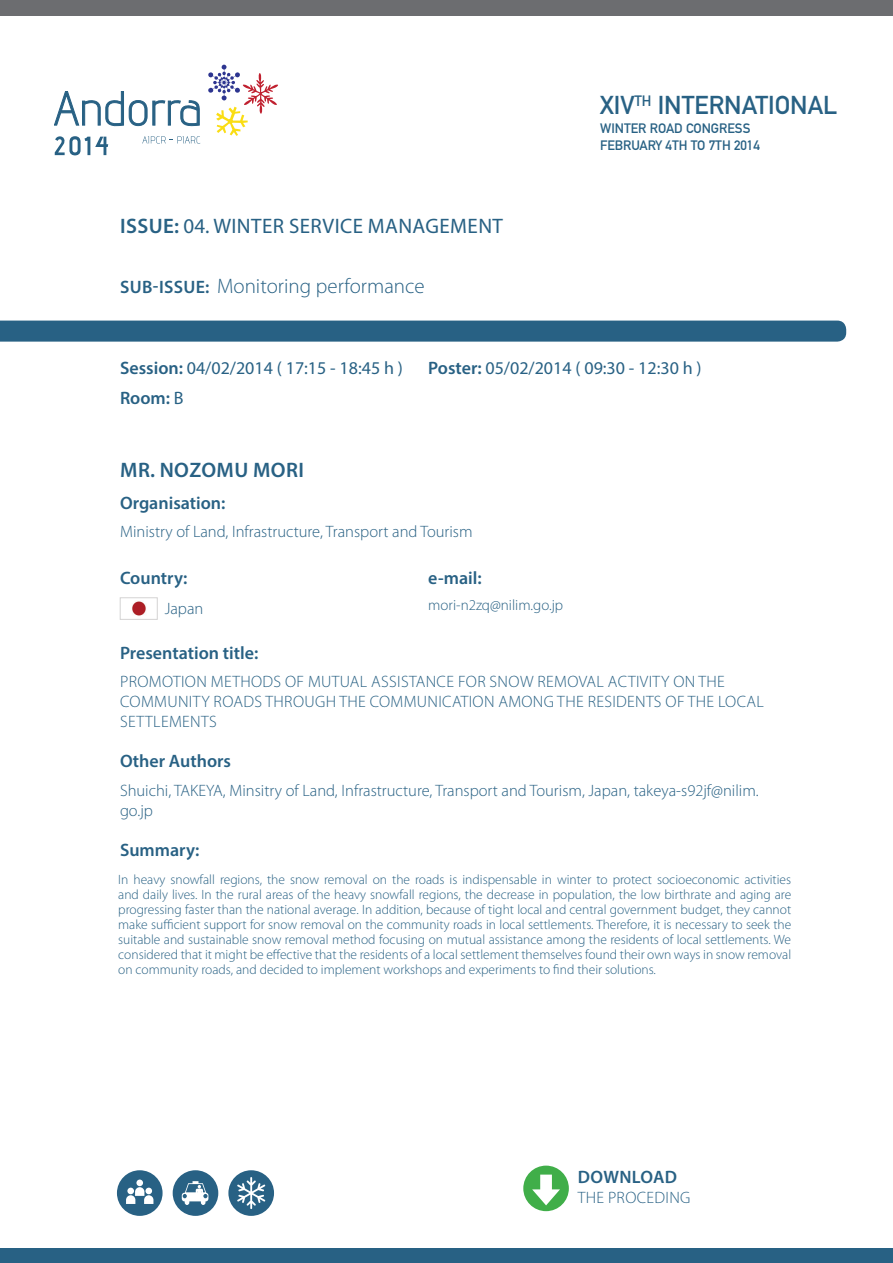
<style>
.page{position:relative;width:893px;height:1263px;background:#fff}
.page>*{position:absolute;margin:0;border:0;box-sizing:border-box;transform-origin:0 0}
.t1{font:25.5px "DIN Mittelschrift Std";color:#286184}
.Estilo_de_párrafo_3{font:21px "Myriad Pro";letter-spacing:.02em;color:#286184}
.t2{font:300 21px "Myriad Pro";color:#286184}
.t3{font:600 21px "Myriad Pro";letter-spacing:.02em;color:#286184}
.Estilo_de_párrafo_2{font:600 18px "Myriad Pro";color:#286184}
.t4{font:18px "Myriad Pro";color:#286184}
.Estilo_de_párrafo_2-2{font:600 18px "Myriad Pro";letter-spacing:.02em;color:#286184}
.Estilo_de_párrafo_2-3{font:300 16.5px/19.8px "Myriad Pro";letter-spacing:.015em;color:#286184}
.Estilo_de_párrafo_2-4{font:300 15px "Myriad Pro";color:#286184}
.t5{font:300 13.5px/15px "Myriad Pro";color:#286184;text-align:justify}
.t6{font:13.5px/16.2px "DIN Mittelschrift Std";color:#286184}
.s1{font-weight:600}
.s2{font-weight:600;font-size:18px}
.s3{font-weight:400}
</style>
<div class="page">
<svg style="left:173px;top:1170px;width:45px;height:46px"></svg>
<svg style="left:228px;top:1170px;width:46px;height:46px"></svg>
<svg style="left:117px;top:1170px;width:46px;height:46px"></svg>
<div style="left:0;top:1248px;width:893px;height:15px;background:#286184"></div>
<div style="left:0;top:0;width:893px;height:16px;background:#6c6d70"></div>
<svg style="left:54px;top:91px;width:146px;height:36px"></svg>
<svg style="left:55px;top:136px;width:53px;height:19px"></svg>
<svg style="left:142px;top:136px;width:58px;height:8px"></svg>
<svg style="left:208px;top:65px;width:70px;height:71px"></svg>
<div style="left:0;top:321px;width:846px;height:21px;background:#286184"></div>
<div style="left:523px;top:1165px;width:46px;height:46px;background:#40ae49;border-radius:50%"></div>
<svg style="left:532px;top:1174px;width:28px;height:31px"></svg>
<img style="left:132px;top:601px;width:14px;height:15px">
<div style="left:120px;top:598px;width:37px;height:21px;border:1px solid #d4d3d3"></div>
<p class="Estilo_de_párrafo_3" style="left:120px;top:215px;width:384px"><span class="s1">ISSUE:</span> 04. WINTER SERVICE MANAGEMENT</p>
<p class="t2" style="left:120px;top:273px;width:306px"><span class="s2">SUB-ISSUE:</span> Monitoring performance</p>
<h1 class="t1" style="left:600px;top:90px;width:239px">XIV<sup>TH</sup> INTERNATIONAL</h1>
<p class="t6" style="left:600px;top:121px;width:161px">WINTER ROAD CONGRESS<br>FEBRUARY 4TH TO 7TH 2014</p>
<p class="t4" style="left:120px;top:358px;width:284px"><span class="s1">Session:</span> 04/02/2014 ( 17:15 - 18:45 h )</p>
<p class="Estilo_de_párrafo_2" style="left:120px;top:386px;width:65px">Room: <span class="s3">B</span></p>
<p class="t4" style="left:428px;top:358px;width:275px"><span class="s1">Poster:</span> 05/02/2014 ( 09:30 - 12:30 h )</p>
<p class="t3" style="left:120px;top:457px;width:185px">MR. NOZOMU MORI</p>
<p class="Estilo_de_párrafo_2" style="left:120px;top:491px;width:107px">Organisation:</p>
<p class="Estilo_de_párrafo_2-3" style="left:120px;top:522px;width:354px">Ministry of Land, Infrastructure, Transport and Tourism</p>
<p class="Estilo_de_párrafo_2" style="left:120px;top:566px;width:69px">Country:</p>
<p class="Estilo_de_párrafo_2-3" style="left:165px;top:598px;width:40px">Japan</p>
<p class="Estilo_de_párrafo_2" style="left:428px;top:566px;width:55px">e-mail:</p>
<p class="Estilo_de_párrafo_2-4" style="left:428px;top:596px;width:136px">mori-n2zq@nilim.go.jp</p>
<p class="Estilo_de_párrafo_2" style="left:120px;top:641px;width:140px">Presentation title:</p>
<p class="Estilo_de_párrafo_2-3" style="left:120px;top:671px;width:645px">PROMOTION METHODS OF MUTUAL ASSISTANCE FOR SNOW REMOVAL ACTIVITY ON THE<br>COMMUNITY ROADS THROUGH THE COMMUNICATION AMONG THE RESIDENTS OF THE LOCAL<br>SETTLEMENTS</p>
<p class="Estilo_de_párrafo_2" style="left:120px;top:750px;width:113px">Other Authors</p>
<p class="Estilo_de_párrafo_2-3" style="left:120px;top:780px;width:640px">Shuichi, TAKEYA, Minsitry of Land, Infrastructure, Transport and Tourism, Japan, takeya-s92jf@nilim. go.jp</p>
<p class="Estilo_de_párrafo_2" style="left:120px;top:839px;width:81px">Summary:</p>
<p class="t5" style="left:118px;top:872px;width:674px">In heavy snowfall regions, the snow removal on the roads is indispensable in winter to protect socioeconomic activities and daily lives. In the rural areas of the heavy snowfall regions, the decrease in population, the low birthrate and aging are progressing faster than the national average. In addition, because of tight local and central government budget, they cannot make sufficient support for snow removal on the community roads in local settlements. Therefore, it is necessary to seek the suitable and sustainable snow removal method focusing on mutual assistance among the residents of local settlements. We considered that it might be effective that the residents of a local settlement themselves found their own ways in snow removal on community roads, and decided to implement workshops and experiments to find their solutions.</p>
<p class="Estilo_de_párrafo_2-2" style="left:578px;top:1165px;width:101px">DOWNLOAD</p>
<p class="Estilo_de_párrafo_2-3" style="left:578px;top:1187px;width:114px">THE PROCEDING</p>
</div>
